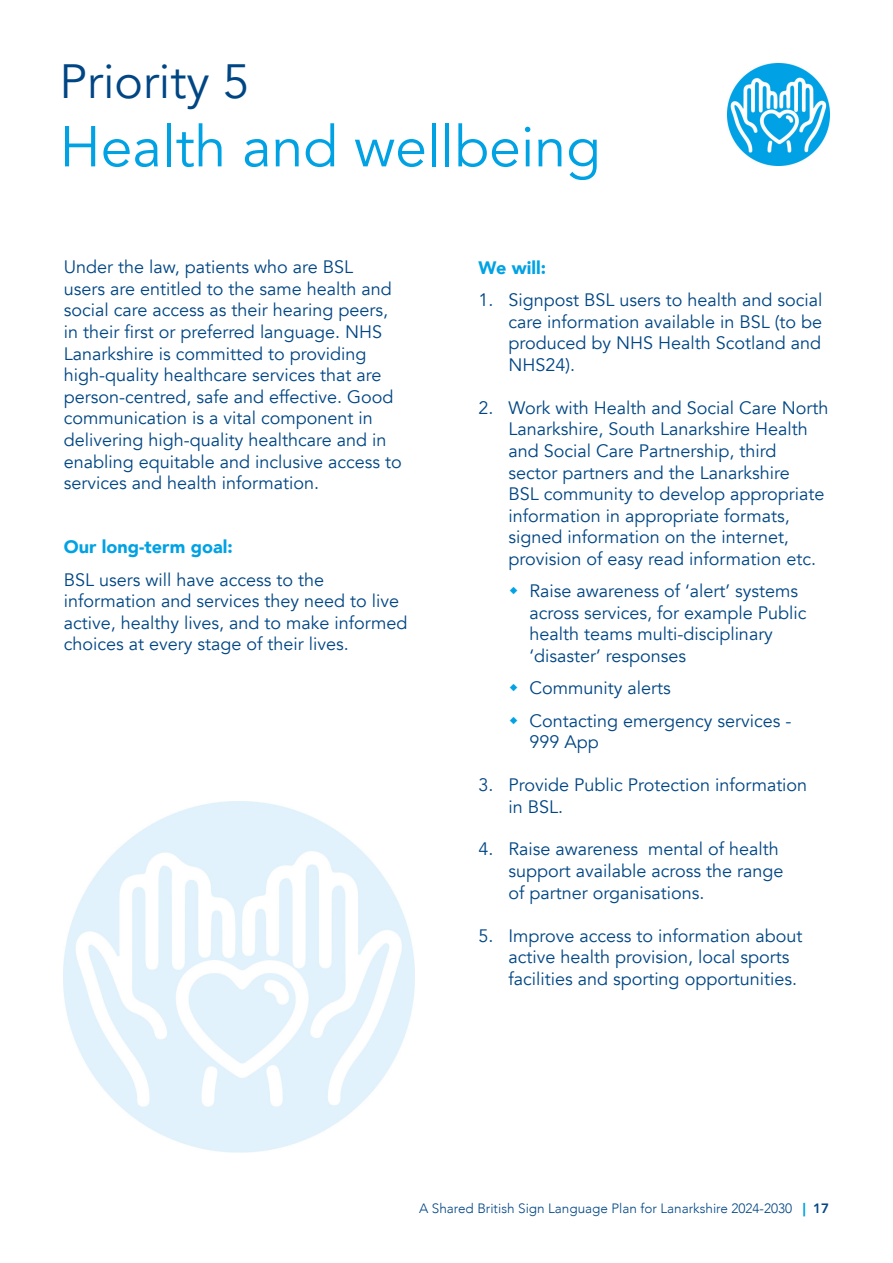
<style>
.page{position:relative;width:893px;height:1263px;background:#fff}
.page>*{position:absolute;margin:0;border:0;box-sizing:border-box;transform-origin:0 0}
.subtitle{font:57px "Avenir";color:#00a2e4}
.sub_subtitle{font:48px "Avenir";color:#004684}
.bullet{font:18px/21.6px "Avenir";color:#004684}
.body{font:18px/21.6px "Avenir";color:#004684}
.body-2{font:900 18px "Avenir";color:#00a2e4}
.t1{font:300 13.5px "Avenir";color:#004684}
.s1{font-weight:900;color:#00a2e4}
.s2{font-weight:800}
</style>
<div class="page">
<img style="left:727px;top:64px;width:102px;height:102px">
<img style="left:63px;top:801px;width:352px;height:352px">
<h2 class="sub_subtitle" style="left:60px;top:53px;width:192px">Priority 5</h2>
<h1 class="subtitle" style="left:60px;top:113px;width:543px">Health and wellbeing</h1>
<p class="body" style="left:64px;top:256px;width:340px">Under the law, patients who are BSL<br>users are entitled to the same health and social care access as their hearing peers, in their first or preferred language. NHS Lanarkshire is committed to providing high-quality healthcare services that are person-centred, safe and effective. Good communication is a vital component in delivering high-quality healthcare and in enabling equitable and inclusive access to services and health information.</p>
<p class="body-2" style="left:64px;top:532px;width:170px">Our long-term goal:</p>
<p class="body" style="left:64px;top:569px;width:345px">BSL users will have access to the information and services they need to live active, healthy lives, and to make informed choices at every stage of their lives.</p>
<p class="body-2" style="left:478px;top:252px;width:69px">We will:</p>
<p class="bullet" style="left:508px;top:289px;width:316px;text-align:justify;text-indent:-30px">1. Signpost BSL users to health and social care information available in BSL (to be produced by NHS Health Scotland and NHS24).</p>
<p class="bullet" style="left:508px;top:397px;width:321px;text-indent:-30px">2. Work with Health and Social Care North Lanarkshire, South Lanarkshire Health and Social Care Partnership, third sector partners and the Lanarkshire<br>BSL community to develop appropriate information in appropriate formats, signed information on the internet, provision of easy read information etc.</p>
<p class="bullet" style="left:529px;top:580px;width:279px">Raise awareness of ‘alert’ systems across services, for example Public health teams multi-disciplinary ‘disaster’ responses</p>
<p class="bullet" style="left:529px;top:678px;width:143px">Community alerts</p>
<p class="bullet" style="left:529px;top:710px;width:264px">Contacting emergency services -<br>999 App</p>
<p class="bullet" style="left:508px;top:774px;width:300px;text-indent:-30px">3. Provide Public Protection information in BSL.</p>
<p class="bullet" style="left:508px;top:839px;width:276px;text-indent:-30px">4. Raise awareness mental of health support available across the range of partner organisations.</p>
<p class="bullet" style="left:508px;top:925px;width:296px;text-indent:-30px">5. Improve access to information about active health provision, local sports facilities and sporting opportunities.</p>
<p class="t1" style="left:419px;top:1200px;width:412px">A Shared British Sign Language Plan for Lanarkshire 2024-2030 <span class="s1">|</span> <span class="s2">17</span></p>
</div>
